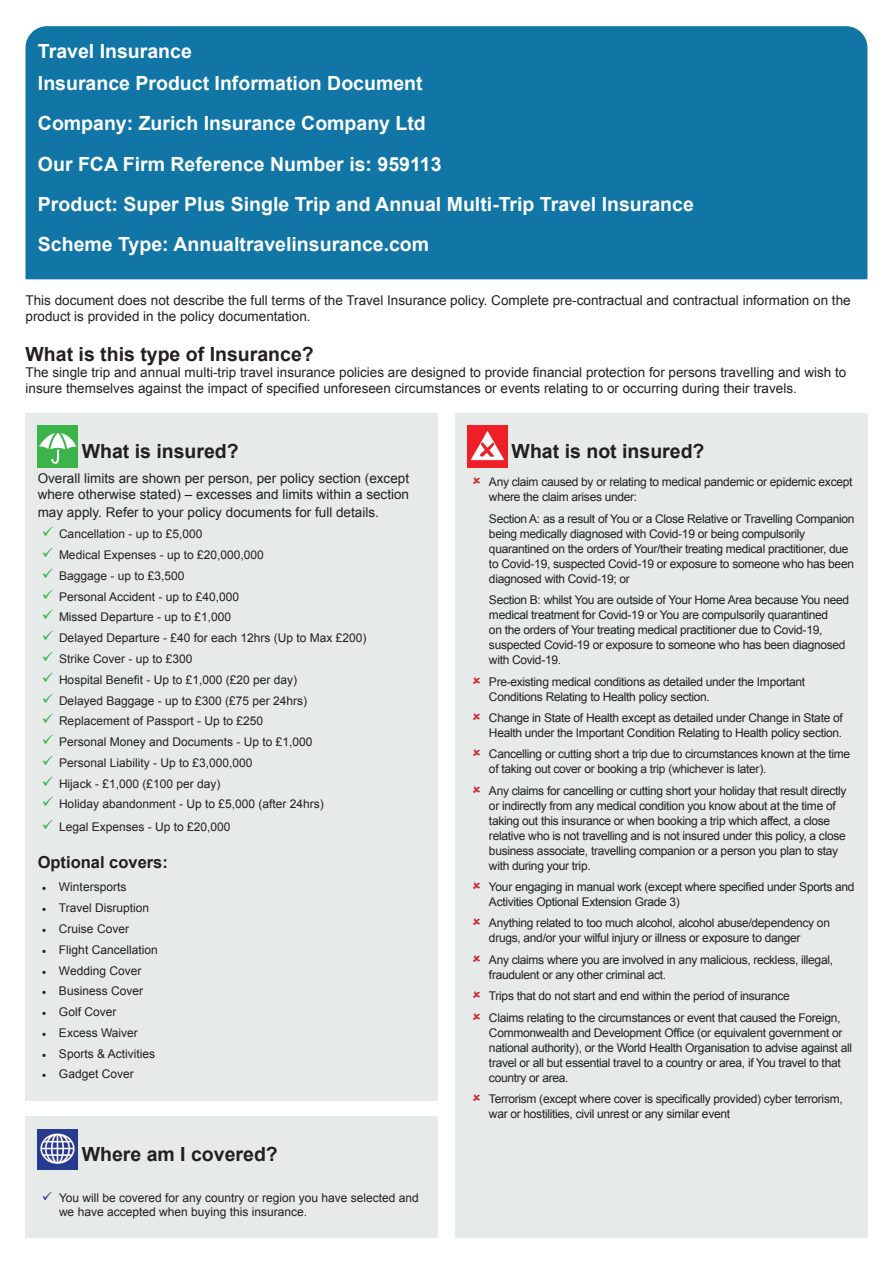
<style>
.page{position:relative;width:893px;height:1263px;background:#fff}
.page>*{position:absolute;margin:0;border:0;box-sizing:border-box;transform-origin:0 0}
.t1{font:700 19.5px/40.3px "Arial";color:#fff}
.t2{font:700 19.5px "Arial";color:#231f20}
.t3{font:700 16.5px "Arial";color:#231f20}
.t4{font:13.5px/16.2px "Arial";color:#231f20}
.t5{font:12px/15px "Arial";letter-spacing:-.025em;color:#231f20}
.t6{font:12px/20.9px "Arial";color:#231f20}
.s1{font-family:"Minion Pro"}
</style>
<div class="page">
<div style="left:26px;top:26px;width:841px;height:253px;background:#1176a5"></div>
<div style="left:25px;top:413px;width:412px;height:687px;background:#e6eae9"></div>
<img style="left:38px;top:426px;width:39px;height:41px">
<div style="left:455px;top:413px;width:412px;height:824px;background:#e6eae9"></div>
<img style="left:468px;top:426px;width:39px;height:41px">
<div style="left:25px;top:1116px;width:412px;height:121px;background:#e6eae9"></div>
<img style="left:38px;top:1129px;width:39px;height:40px">
<h1 class="t1" style="left:38px;top:36px;width:386px;line-height:32px">Travel Insurance<br>Insurance Product Information Document</h1>
<h1 class="t1" style="left:38px;top:104px;width:657px">Company: Zurich Insurance Company Ltd<br>Our FCA Firm Reference Number is: 959113<br>Product: Super Plus Single Trip and Annual Multi-Trip Travel Insurance Scheme Type: Annualtravelinsurance.com</h1>
<p class="t4" style="left:26px;top:292px;width:827px">This document does not describe the full terms of the Travel Insurance policy. Complete pre-contractual and contractual information on the product is provided in the policy documentation.</p>
<h1 class="t2" style="left:26px;top:341px;width:290px">What is this type of Insurance?</h1>
<p class="t4" style="left:26px;top:364px;width:822px">The single trip and annual multi-trip travel insurance policies are designed to provide financial protection for persons travelling and wish to insure themselves against the impact of specified unforeseen circumstances or events relating to or occurring during their travels.</p>
<h1 class="t2" style="left:82px;top:438px;width:159px">What is insured?</h1>
<p class="t4" style="left:38px;top:471px;width:373px">Overall limits are shown per person, per policy section (except where otherwise stated) – excesses and limits within a section</p>
<p class="t4" style="left:38px;top:505px;width:343px">may apply. Refer to your policy documents for full details.</p>
<p class="t6" style="left:59px;top:524px;width:309px">Cancellation - up to £5,000<br>Medical Expenses - up to £20,000,000<br>Baggage - up to £3,500<br>Personal Accident - up to £40,000<br>Missed Departure - up to £1,000<br>Delayed Departure - £40 for each 12hrs (Up to Max £200)<br>Strike Cover - up to £300<br>Hospital Benefit - Up to £1,000 (£20 per day)<br>Delayed Baggage - up to £300 (£75 per 24hrs)<br>Replacement of Passport - Up to £250<br>Personal Money and Documents - Up to £1,000<br>Personal Liability - Up to £3,000,000<br>Hijack - £1,000 (£100 per day)<br>Holiday abandonment - Up to £5,000 (after 24hrs)</p>
<p class="t6" style="left:59px;top:816px;width:173px">Legal Expenses - Up to £20,000</p>
<h2 class="t3" style="left:38px;top:851px;width:132px">Optional covers:</h2>
<p class="t6" style="left:42px;top:877px;width:86px"><span class="s1">•</span> Wintersports</p>
<p class="t6" style="left:42px;top:898px;width:109px"><span class="s1">•</span> Travel Disruption</p>
<p class="t6" style="left:42px;top:918px;width:89px"><span class="s1">•</span> Cruise Cover</p>
<p class="t6" style="left:42px;top:939px;width:117px"><span class="s1">•</span> Flight Cancellation</p>
<p class="t6" style="left:42px;top:960px;width:101px"><span class="s1">•</span> Wedding Cover</p>
<p class="t6" style="left:42px;top:981px;width:103px"><span class="s1">•</span> Business Cover</p>
<p class="t6" style="left:42px;top:1001px;width:76px"><span class="s1">•</span> Golf Cover</p>
<p class="t6" style="left:42px;top:1022px;width:97px"><span class="s1">•</span> Excess Waiver</p>
<p class="t6" style="left:42px;top:1043px;width:115px"><span class="s1">•</span> Sports &amp; Activities</p>
<p class="t6" style="left:42px;top:1064px;width:93px"><span class="s1">•</span> Gadget Cover</p>
<h1 class="t2" style="left:82px;top:1141px;width:198px">Where am I covered?</h1>
<p class="t6" style="left:59px;top:1190px;width:361px;line-height:14.4px">You will be covered for any country or region you have selected and we have accepted when buying this insurance.</p>
<h1 class="t2" style="left:512px;top:438px;width:194px">What is not insured?</h1>
<p class="t5" style="left:489px;top:475px;width:365px">Any claim caused by or relating to medical pandemic or epidemic except where the claim arises under:</p>
<p class="t5" style="left:489px;top:511px;width:367px">Section A: as a result of You or a Close Relative or Travelling Companion being medically diagnosed with Covid-19 or being compulsorily quarantined on the orders of Your/their treating medical practitioner, due to Covid-19, suspected Covid-19 or exposure to someone who has been diagnosed with Covid-19; or</p>
<p class="t5" style="left:489px;top:592px;width:362px">Section B: whilst You are outside of Your Home Area because You need medical treatment for Covid-19 or You are compulsorily quarantined<br>on the orders of Your treating medical practitioner due to Covid-19, suspected Covid-19 or exposure to someone who has been diagnosed with Covid-19.</p>
<p class="t5" style="left:489px;top:674px;width:318px">Pre-existing medical conditions as detailed under the Important<br>Conditions Relating to Health policy section.</p>
<p class="t5" style="left:489px;top:710px;width:355px">Change in State of Health except as detailed under Change in State of<br>Health under the Important Condition Relating to Health policy section.</p>
<p class="t5" style="left:489px;top:747px;width:363px">Cancelling or cutting short a trip due to circumstances known at the time of taking out cover or booking a trip (whichever is later).</p>
<p class="t5" style="left:489px;top:783px;width:359px">Any claims for cancelling or cutting short your holiday that result directly or indirectly from any medical condition you know about at the time of taking out this insurance or when booking a trip which affect, a close relative who is not travelling and is not insured under this policy, a close business associate, travelling companion or a person you plan to stay with during your trip.</p>
<p class="t5" style="left:489px;top:879px;width:367px">Your engaging in manual work (except where specified under Sports and<br>Activities Optional Extension Grade 3)</p>
<p class="t5" style="left:489px;top:916px;width:343px">Anything related to too much alcohol, alcohol abuse/dependency on drugs, and/or your wilful injury or illness or exposure to danger</p>
<p class="t5" style="left:489px;top:952px;width:346px">Any claims where you are involved in any malicious, reckless, illegal, fraudulent or any other criminal act.</p>
<p class="t5" style="left:489px;top:985px;width:353px;line-height:21.5px">Trips that do not start and end within the period of insurance<br>Claims relating to the circumstances or event that caused the Foreign,</p>
<p class="t5" style="left:489px;top:1025px;width:365px">Commonwealth and Development Office (or equivalent government or national authority), or the World Health Organisation to advise against all travel or all but essential travel to a country or area, if You travel to that country or area.</p>
<p class="t5" style="left:489px;top:1091px;width:355px">Terrorism (except where cover is specifically provided) cyber terrorism, war or hostilities, civil unrest or any similar event</p>
</div>
